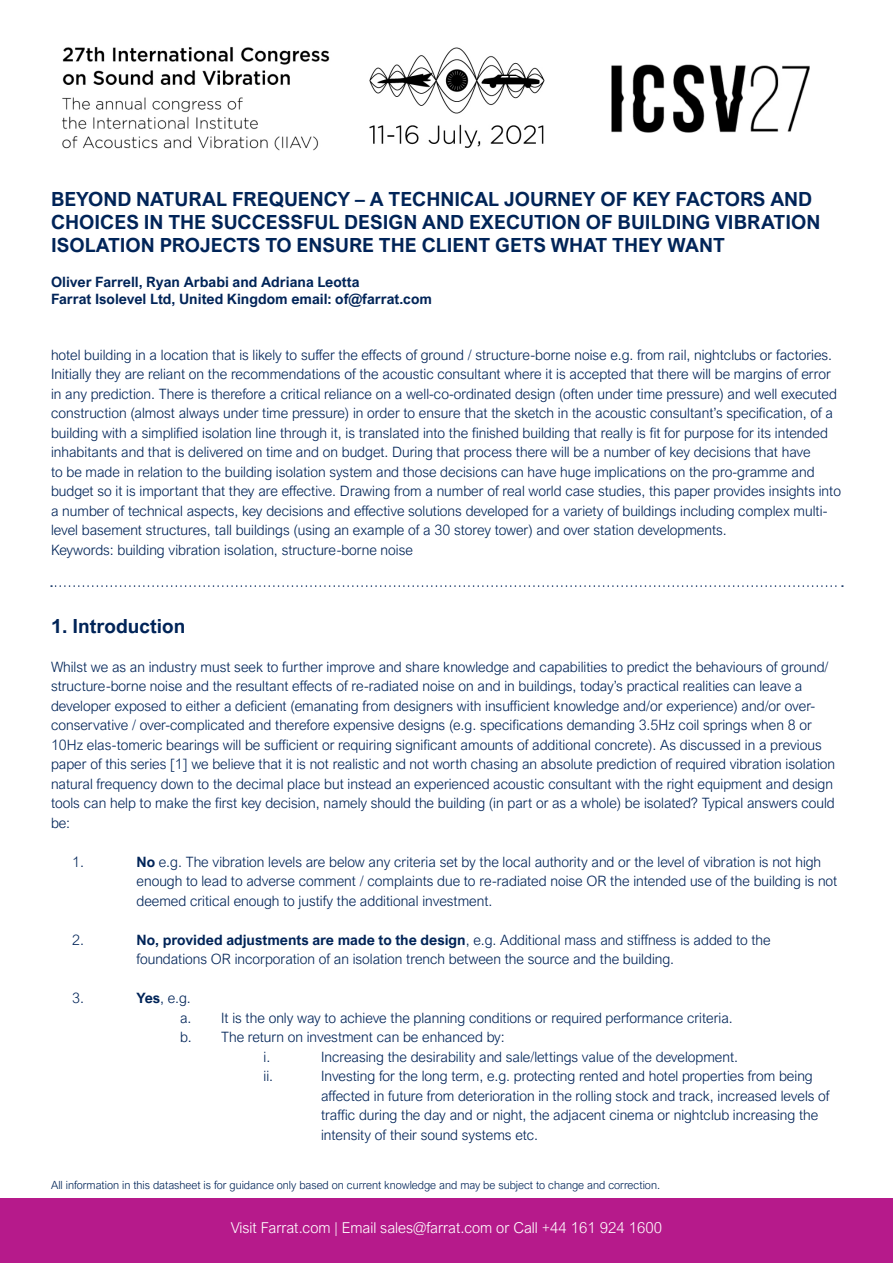
<style>
.page{position:relative;width:893px;height:1263px;background:#fff}
.page>*{position:absolute;margin:0;border:0;box-sizing:border-box;transform-origin:0 0}
.t1{font:700 19.5px/23.4px "Arial Nova";color:#002458}
.t2{font:300 15px "Arial Nova";color:#fff}
.t3{font:300 14.25px/19.5px "Arial Nova";color:#002458}
.t4{font:700 14.25px/17.1px "Arial Nova";color:#002458}
.t5{font:300 11.25px "Arial Nova";color:#002458}
.s1{font-weight:700}
</style>
<div class="page">
<div style="left:0;top:1198px;width:893px;height:65px;background:#b61a8b"></div>
<svg style="left:51px;top:585px;width:792px;height:2px"></svg>
<img style="left:62px;top:47px;width:748px;height:104px">
<p class="t1" style="left:51px;top:187px;width:771px">BEYOND NATURAL FREQUENCY – A TECHNICAL JOURNEY OF KEY FACTORS AND<br>CHOICES IN THE SUCCESSFUL DESIGN AND EXECUTION OF BUILDING VIBRATION<br>ISOLATION PROJECTS TO ENSURE THE CLIENT GETS WHAT THEY WANT</p>
<p class="t4" style="left:51px;top:273px;width:382px">Oliver Farrell, Ryan Arbabi and Adriana Leotta<br>Farrat Isolevel Ltd, United Kingdom email: of@farrat.com</p>
<p class="t3" style="left:51px;top:345px;width:791px">hotel building in a location that is likely to suffer the effects of ground / structure-borne noise e.g. from rail, nightclubs or factories.<br>Initially they are reliant on the recommendations of the acoustic consultant where it is accepted that there will be margins of error in any prediction. There is therefore a critical reliance on a well-co-ordinated design (often under time pressure) and well executed construction (almost always under time pressure) in order to ensure that the sketch in the acoustic consultant’s specification, of a building with a simplified isolation line through it, is translated into the finished building that really is fit for purpose for its intended inhabitants and that is delivered on time and on budget. During that process there will be a number of key decisions that have<br>to be made in relation to the building isolation system and those decisions can have huge implications on the pro-gramme and budget so it is important that they are effective. Drawing from a number of real world case studies, this paper provides insights into a number of technical aspects, key decisions and effective solutions developed for a variety of buildings including complex multi&shy;level basement structures, tall buildings (using an example of a 30 storey tower) and over station developments.</p>
<p class="t3" style="left:51px;top:540px;width:363px">Keywords: building vibration isolation, structure-borne noise</p>
<p class="t1" style="left:51px;top:614px;width:136px">1. Introduction</p>
<p class="t3" style="left:51px;top:657px;width:786px">Whilst we as an industry must seek to further improve and share knowledge and capabilities to predict the behaviours of ground/ structure-borne noise and the resultant effects of re-radiated noise on and in buildings, today’s practical realities can leave a developer exposed to either a deficient (emanating from designers with insufficient knowledge and/or experience) and/or over&shy;conservative / over-complicated and therefore expensive designs (e.g. specifications demanding 3.5Hz coil springs when 8 or 10Hz elas-tomeric bearings will be sufficient or requiring significant amounts of additional concrete). As discussed in a previous paper of this series [1] we believe that it is not realistic and not worth chasing an absolute prediction of required vibration isolation natural frequency down to the decimal place but instead an experienced acoustic consultant with the right equipment and design tools can help to make the first key decision, namely should the building (in part or as a whole) be isolated? Typical answers could be:</p>
<p class="t3" style="left:72px;top:852px;width:13px">1.</p>
<p class="t3" style="left:137px;top:852px;width:702px"><span class="s1">No</span> e.g. The vibration levels are below any criteria set by the local authority and or the level of vibration is not high enough to lead to adverse comment / complaints due to re-radiated noise OR the intended use of the building is not deemed critical enough to justify the additional investment.</p>
<p class="t3" style="left:72px;top:930px;width:13px">2.</p>
<p class="t3" style="left:137px;top:930px;width:636px"><span class="s1">No, provided adjustments are made to the design</span>, e.g. Additional mass and stiffness is added to the foundations OR incorporation of an isolation trench between the source and the building.</p>
<p class="t3" style="left:72px;top:988px;width:13px">3.</p>
<p class="t3" style="left:137px;top:988px;width:56px"><span class="s1">Yes</span>, e.g.</p>
<p class="t3" style="left:180px;top:1008px;width:554px">a. It is the only way to achieve the planning conditions or required performance criteria.</p>
<p class="t3" style="left:180px;top:1027px;width:326px">b. The return on investment can be enhanced by:</p>
<p class="t3" style="left:264px;top:1047px;width:8px">i.</p>
<p class="t3" style="left:321px;top:1047px;width:419px">Increasing the desirability and sale/lettings value of the development.</p>
<p class="t3" style="left:264px;top:1066px;width:11px">ii.</p>
<p class="t3" style="left:321px;top:1066px;width:510px">Investing for the long term, e.g. protecting rented and hotel properties from being affected in future from deterioration in the rolling stock and track, increased levels of traffic during the day and or night, the adjacent cinema or nightclub increasing the intensity of their sound systems etc.</p>
<p class="t5" style="left:51px;top:1178px;width:611px">All information in this datasheet is for guidance only based on current knowledge and may be subject to change and correction.</p>
<p class="t2" style="left:231px;top:1219px;width:433px">Visit Farrat.com | Email sales@farrat.com or Call +44 161 924 1600</p>
</div>
